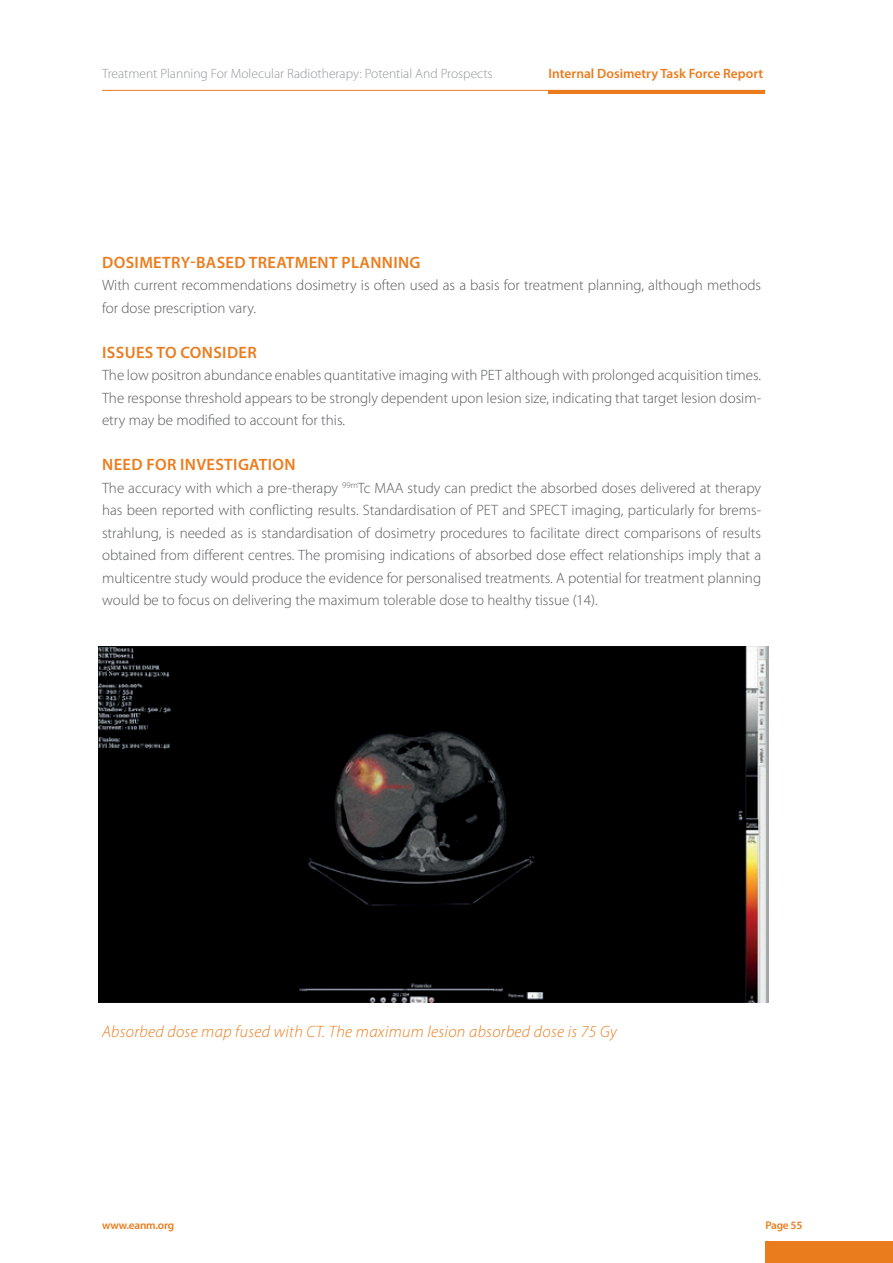
<style>
.page{position:relative;width:893px;height:1263px;background:#fff}
.page>*{position:absolute;margin:0;border:0;box-sizing:border-box;transform-origin:0 0}
.t1{font:600 16.5px "Myriad Pro";letter-spacing:.02em;color:#ea7c1d}
.t2{font:italic 300 16.5px "Myriad Pro";letter-spacing:.02em;color:#ea7c1d}
.t3{font:300 15px/22.5px "Myriad Pro";color:#57585a;text-align:justify}
.t4{font:300 13.5px "Myriad Pro";color:#939598}
.t5{font:600 13.5px "Myriad Pro";color:#ea7c1d}
.t6{font:600 11.25px "Myriad Pro";letter-spacing:-.02em;color:#ea7c1d}
</style>
<div class="page">
<div style="left:765px;top:1242px;width:128px;height:21px;background:#ea7c1d"></div>
<hr style="left:102px;top:90px;width:663px;height:1px;background:#ea7c1d">
<hr style="left:549px;top:90px;width:216px;height:3px;background:#ea7c1d">
<img style="left:98px;top:646px;width:671px;height:357px">
<p class="t4" style="left:102px;top:66px;width:392px">Treatment Planning For Molecular Radiotherapy: Potential And Prospects</p>
<p class="t5" style="left:549px;top:65px;width:216px">Internal Dosimetry Task Force Report</p>
<p class="t1" style="left:102px;top:251px;width:320px">DOSIMETRY-BASED TREATMENT PLANNING</p>
<p class="t3" style="left:102px;top:274px;width:660px">With current recommendations dosimetry is often used as a basis for treatment planning, although methods for dose prescription vary.</p>
<p class="t1" style="left:102px;top:341px;width:156px">ISSUES TO CONSIDER</p>
<p class="t3" style="left:102px;top:364px;width:661px">The low positron abundance enables quantitative imaging with PET although with prolonged acquisition times.<br>The response threshold appears to be strongly dependent upon lesion size, indicating that target lesion dosim&shy;etry may be modified to account for this.</p>
<p class="t1" style="left:102px;top:454px;width:195px">NEED FOR INVESTIGATION</p>
<p class="t3" style="left:102px;top:476px;width:661px">The accuracy with which a pre-therapy <sup>99m</sup>Tc MAA study can predict the absorbed doses delivered at therapy has been reported with conflicting results. Standardisation of PET and SPECT imaging, particularly for brems&shy;strahlung, is needed as is standardisation of dosimetry procedures to facilitate direct comparisons of results obtained from different centres. The promising indications of absorbed dose effect relationships imply that a multicentre study would produce the evidence for personalised treatments. A potential for treatment planning would be to focus on delivering the maximum tolerable dose to healthy tissue (14).</p>
<p class="t2" style="left:102px;top:1022px;width:516px">Absorbed dose map fused with CT. The maximum lesion absorbed dose is 75 Gy</p>
<p class="t6" style="left:102px;top:1218px;width:74px">www.eanm.org</p>
<p class="t6" style="left:765px;top:1218px;width:39px">Page 55</p>
</div>
